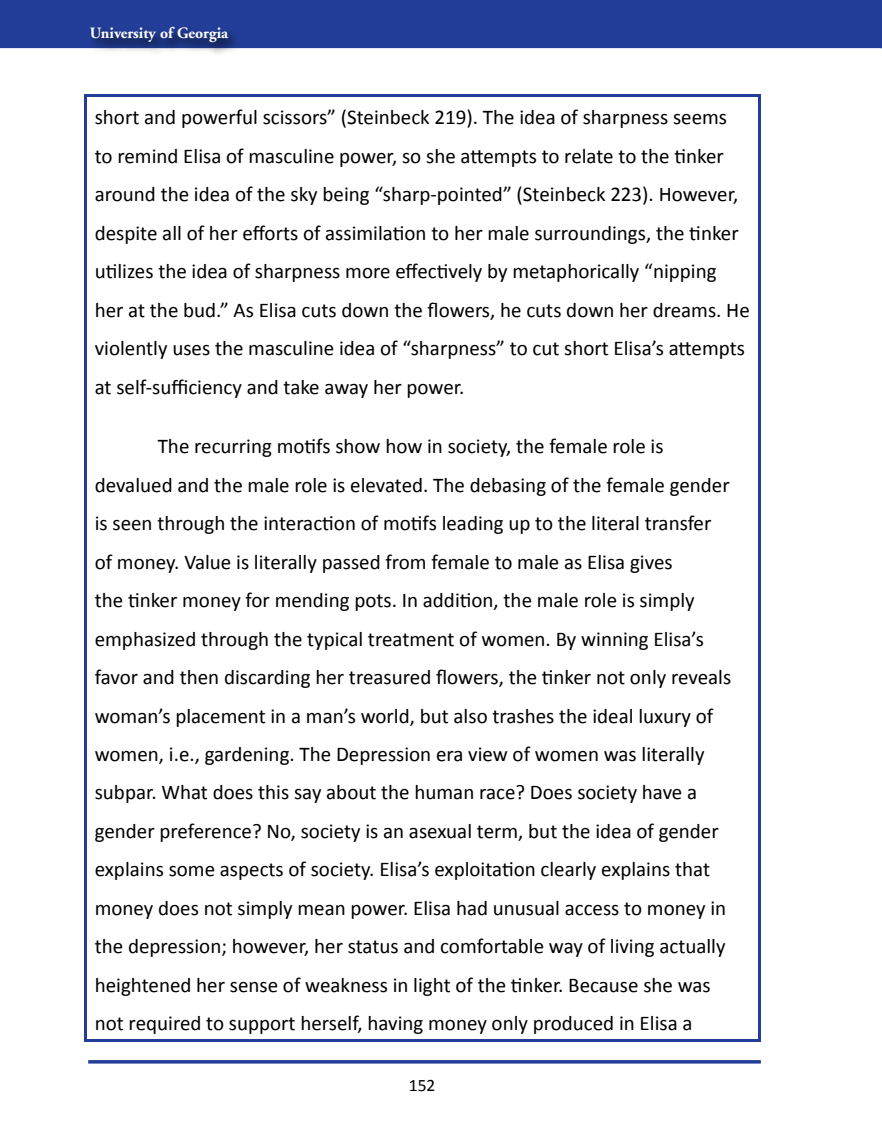
<style>
.page{position:relative;width:882px;height:1134px;background:#fff}
.page>*{position:absolute;margin:0;border:0;box-sizing:border-box;transform-origin:0 0}
.t1{font:21px/38.5px "Calibri";color:#000}
.t2{font:17.5px "Calibri";color:#000}
.t3{font:700 15.75px "Adobe Garamond";color:#fff}
</style>
<div class="page">
<div style="left:0;top:0;width:882px;height:48px;background:#233e99"></div>
<svg style="left:88px;top:1060px;width:673px;height:4px;background:#3e55a5"></svg>
<svg style="left:88px;top:24px;width:154px;height:30px;background:#475a9a"></svg>
<hr style="left:86px;top:1040px;width:675px;height:2px;background:#233e99">
<hr style="left:758px;top:94px;width:3px;height:946px;background:#233e99">
<hr style="left:84px;top:97px;width:3px;height:945px;background:#233e99">
<hr style="left:84px;top:94px;width:676px;height:3px;background:#233e99">
<p class="t3" style="left:90px;top:25px;width:140px">University of Georgia</p>
<p class="t1" style="left:95px;top:98px;width:657px">short and powerful scissors” (Steinbeck 219). The idea of sharpness seems to remind Elisa of masculine power, so she attempts to relate to the tinker around the idea of the sky being “sharp-pointed” (Steinbeck 223). However, despite all of her efforts of assimilation to her male surroundings, the tinker utilizes the idea of sharpness more effectively by metaphorically “nipping her at the bud.” As Elisa cuts down the flowers, he cuts down her dreams. He violently uses the masculine idea of “sharpness” to cut short Elisa’s attempts at self-sufficiency and take away her power.</p>
<p class="t1" style="left:95px;top:427px;width:638px;text-indent:63px">The recurring motifs show how in society, the female role is devalued and the male role is elevated. The debasing of the female gender is seen through the interaction of motifs leading up to the literal transfer of money. Value is literally passed from female to male as Elisa gives<br>the tinker money for mending pots. In addition, the male role is simply emphasized through the typical treatment of women. By winning Elisa’s favor and then discarding her treasured flowers, the tinker not only reveals woman’s placement in a man’s world, but also trashes the ideal luxury of women, i.e., gardening. The Depression era view of women was literally subpar. What does this say about the human race? Does society have a gender preference? No, society is an asexual term, but the idea of gender explains some aspects of society. Elisa’s exploitation clearly explains that money does not simply mean power. Elisa had unusual access to money in the depression; however, her status and comfortable way of living actually heightened her sense of weakness in light of the tinker. Because she was not required to support herself, having money only produced in Elisa a</p>
<p class="t2" style="left:409px;top:1074px;width:28px">152</p>
</div>
